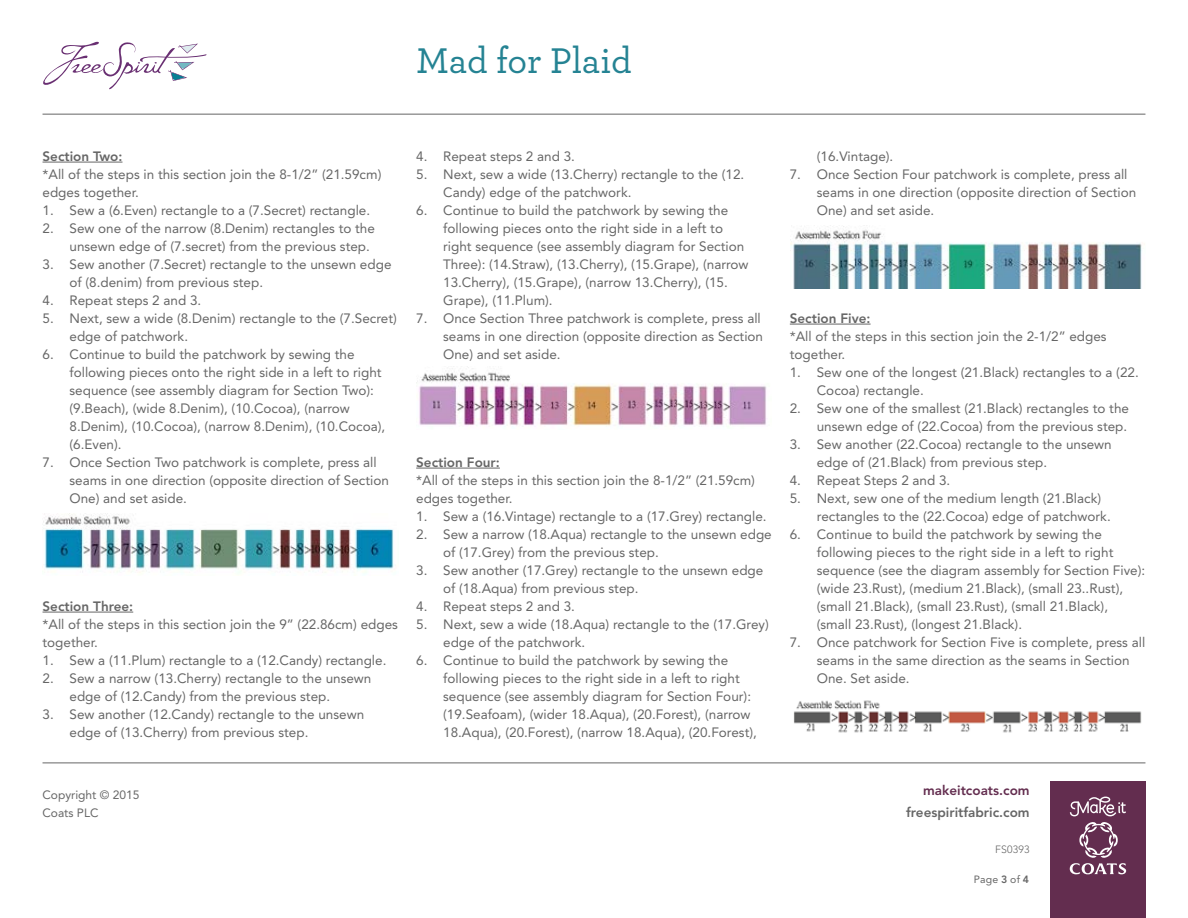
<style>
.page{position:relative;width:1188px;height:918px;background:#fff}
.page>*{position:absolute;margin:0;border:0;box-sizing:border-box;transform-origin:0 0}
.t1{font:500 37.5px "Archer";letter-spacing:-.005em;color:#258393}
.t2{font:13.5px/18px "Avenir LT Std";color:#666}
.t3{font:800 13.5px "Avenir LT Std";color:#666}
.t4{font:800 13.5px "Avenir LT Std";color:#632d4f}
.t5{font:12px/18px "Avenir LT Std";color:#666}
.t6{font:10.5px "Avenir LT Std";letter-spacing:.02em;color:#666}
.t7{font:300 10.5px "Avenir LT Std";letter-spacing:.025em;color:#666}
.s1{font-weight:800}
</style>
<div class="page">
<div style="left:1050px;top:781px;width:95px;height:137px;background:#632d4f"></div>
<svg style="left:1070px;top:797px;width:56px;height:77px"></svg>
<hr style="left:43px;top:763px;width:1102px;height:1px;background:#666">
<hr style="left:43px;top:114px;width:1102px;height:1px;background:#666">
<svg style="left:43px;top:41px;width:164px;height:49px"></svg>
<hr style="left:43px;top:162px;width:79px;height:1px;background:#666">
<hr style="left:43px;top:612px;width:90px;height:1px;background:#666">
<hr style="left:416px;top:468px;width:84px;height:1px;background:#666">
<hr style="left:790px;top:324px;width:81px;height:1px;background:#666">
<img style="left:793px;top:700px;width:349px;height:33px">
<img style="left:43px;top:513px;width:351px;height:60px">
<img style="left:416px;top:366px;width:351px;height:61px">
<img style="left:790px;top:226px;width:352px;height:63px">
<h1 class="t1" style="left:416px;top:33px;width:217px">Mad for Plaid</h1>
<p class="t3" style="left:43px;top:148px;width:81px">Section Two:</p>
<p class="t2" style="left:43px;top:165px;width:340px">*All of the steps in this section join the 8-1/2” (21.59cm) edges together.</p>
<p class="t2" style="left:43px;top:201px;width:329px">1. Sew a (6.Even) rectangle to a (7.Secret) rectangle.</p>
<p class="t2" style="left:70px;top:219px;width:307px;text-indent:-27px">2. Sew one of the narrow (8.Denim) rectangles to the unsewn edge of (7.secret) from the previous step.</p>
<p class="t2" style="left:70px;top:255px;width:323px;text-indent:-27px">3. Sew another (7.Secret) rectangle to the unsewn edge of (8.denim) from previous step.</p>
<p class="t2" style="left:43px;top:291px;width:160px">4. Repeat steps 2 and 3.</p>
<p class="t2" style="left:70px;top:309px;width:329px;text-indent:-27px">5. Next, sew a wide (8.Denim) rectangle to the (7.Secret) edge of patchwork.</p>
<p class="t2" style="left:70px;top:345px;width:317px;text-indent:-27px">6. Continue to build the patchwork by sewing the following pieces onto the right side in a left to right sequence (see assembly diagram for Section Two): (9.Beach), (wide 8.Denim), (10.Cocoa), (narrow 8.Denim), (10.Cocoa), (narrow 8.Denim), (10.Cocoa), (6.Even).</p>
<p class="t2" style="left:70px;top:453px;width:321px;text-indent:-27px">7. Once Section Two patchwork is complete, press all seams in one direction (opposite direction of Section<br>One) and set aside.</p>
<p class="t3" style="left:43px;top:598px;width:92px">Section Three:</p>
<p class="t2" style="left:43px;top:615px;width:357px">*All of the steps in this section join the 9” (22.86cm) edges together.</p>
<p class="t2" style="left:43px;top:651px;width:345px">1. Sew a (11.Plum) rectangle to a (12.Candy) rectangle.</p>
<p class="t2" style="left:70px;top:669px;width:303px;text-indent:-27px">2. Sew a narrow (13.Cherry) rectangle to the unsewn edge of (12.Candy) from the previous step.</p>
<p class="t2" style="left:70px;top:705px;width:296px;text-indent:-27px">3. Sew another (12.Candy) rectangle to the unsewn edge of (13.Cherry) from previous step.</p>
<p class="t5" style="left:43px;top:786px;width:98px">Copyright © 2015<br>Coats PLC</p>
<p class="t2" style="left:416px;top:147px;width:160px">4. Repeat steps 2 and 3.</p>
<p class="t2" style="left:443px;top:165px;width:303px;text-indent:-27px">5. Next, sew a wide (13.Cherry) rectangle to the (12.<br>Candy) edge of the patchwork.</p>
<p class="t2" style="left:443px;top:201px;width:307px;text-indent:-27px">6. Continue to build the patchwork by sewing the following pieces onto the right side in a left to right sequence (see assembly diagram for Section Three): (14.Straw), (13.Cherry), (15.Grape), (narrow 13.Cherry), (15.Grape), (narrow 13.Cherry), (15.<br>Grape), (11.Plum).</p>
<p class="t2" style="left:443px;top:309px;width:321px;text-indent:-27px">7. Once Section Three patchwork is complete, press all seams in one direction (opposite direction as Section<br>One) and set aside.</p>
<p class="t3" style="left:416px;top:454px;width:85px">Section Four:</p>
<p class="t2" style="left:416px;top:471px;width:340px">*All of the steps in this section join the 8-1/2” (21.59cm) edges together.</p>
<p class="t2" style="left:416px;top:507px;width:352px">1. Sew a (16.Vintage) rectangle to a (17.Grey) rectangle.</p>
<p class="t2" style="left:443px;top:525px;width:330px;text-indent:-27px">2. Sew a narrow (18.Aqua) rectangle to the unsewn edge of (17.Grey) from the previous step.</p>
<p class="t2" style="left:443px;top:561px;width:322px;text-indent:-27px">3. Sew another (17.Grey) rectangle to the unsewn edge of (18.Aqua) from previous step.</p>
<p class="t2" style="left:416px;top:597px;width:160px">4. Repeat steps 2 and 3.</p>
<p class="t2" style="left:443px;top:615px;width:327px;text-indent:-27px">5. Next, sew a wide (18.Aqua) rectangle to the (17.Grey) edge of the patchwork.</p>
<p class="t2" style="left:443px;top:651px;width:315px;text-indent:-27px">6. Continue to build the patchwork by sewing the following pieces to the right side in a left to right sequence (see assembly diagram for Section Four): (19.Seafoam), (wider 18.Aqua), (20.Forest), (narrow 18.Aqua), (20.Forest), (narrow 18.Aqua), (20.Forest),</p>
<p class="t2" style="left:817px;top:147px;width:78px">(16.Vintage).</p>
<p class="t2" style="left:817px;top:165px;width:321px;text-indent:-27px">7. Once Section Four patchwork is complete, press all seams in one direction (opposite direction of Section<br>One) and set aside.</p>
<p class="t3" style="left:790px;top:310px;width:82px">Section Five:</p>
<p class="t2" style="left:790px;top:327px;width:318px">*All of the steps in this section join the 2-1/2” edges together.</p>
<p class="t2" style="left:817px;top:363px;width:323px;text-indent:-27px">1. Sew one of the longest (21.Black) rectangles to a (22.<br>Cocoa) rectangle.</p>
<p class="t2" style="left:790px;top:399px;width:341px;text-align:right">2. Sew one of the smallest (21.Black) rectangles to the unsewn edge of (22.Cocoa) from the previous step.</p>
<p class="t2" style="left:817px;top:435px;width:297px;text-indent:-27px">3. Sew another (22.Cocoa) rectangle to the unsewn edge of (21.Black) from previous step.</p>
<p class="t2" style="left:790px;top:471px;width:162px">4. Repeat Steps 2 and 3.</p>
<p class="t2" style="left:817px;top:489px;width:295px;text-indent:-27px">5. Next, sew one of the medium length (21.Black) rectangles to the (22.Cocoa) edge of patchwork.</p>
<p class="t2" style="left:817px;top:525px;width:330px;text-indent:-27px">6. Continue to build the patchwork by sewing the following pieces to the right side in a left to right sequence (see the diagram assembly for Section Five): (wide 23.Rust), (medium 21.Black), (small 23..Rust), (small 21.Black), (small 23.Rust), (small 21.Black), (small 23.Rust), (longest 21.Black).</p>
<p class="t2" style="left:817px;top:633px;width:330px;text-indent:-27px">7. Once patchwork for Section Five is complete, press all seams in the same direction as the seams in Section<br>One. Set aside.</p>
<p class="t4" style="left:923px;top:782px;width:108px">makeitcoats.com</p>
<p class="t3" style="left:906px;top:804px;width:125px">freespiritfabric.com</p>
<p class="t7" style="left:995px;top:843px;width:36px">FS0393</p>
<p class="t6" style="left:974px;top:874px;width:57px">Page <span class="s1">3</span> of <span class="s1">4</span></p>
</div>
